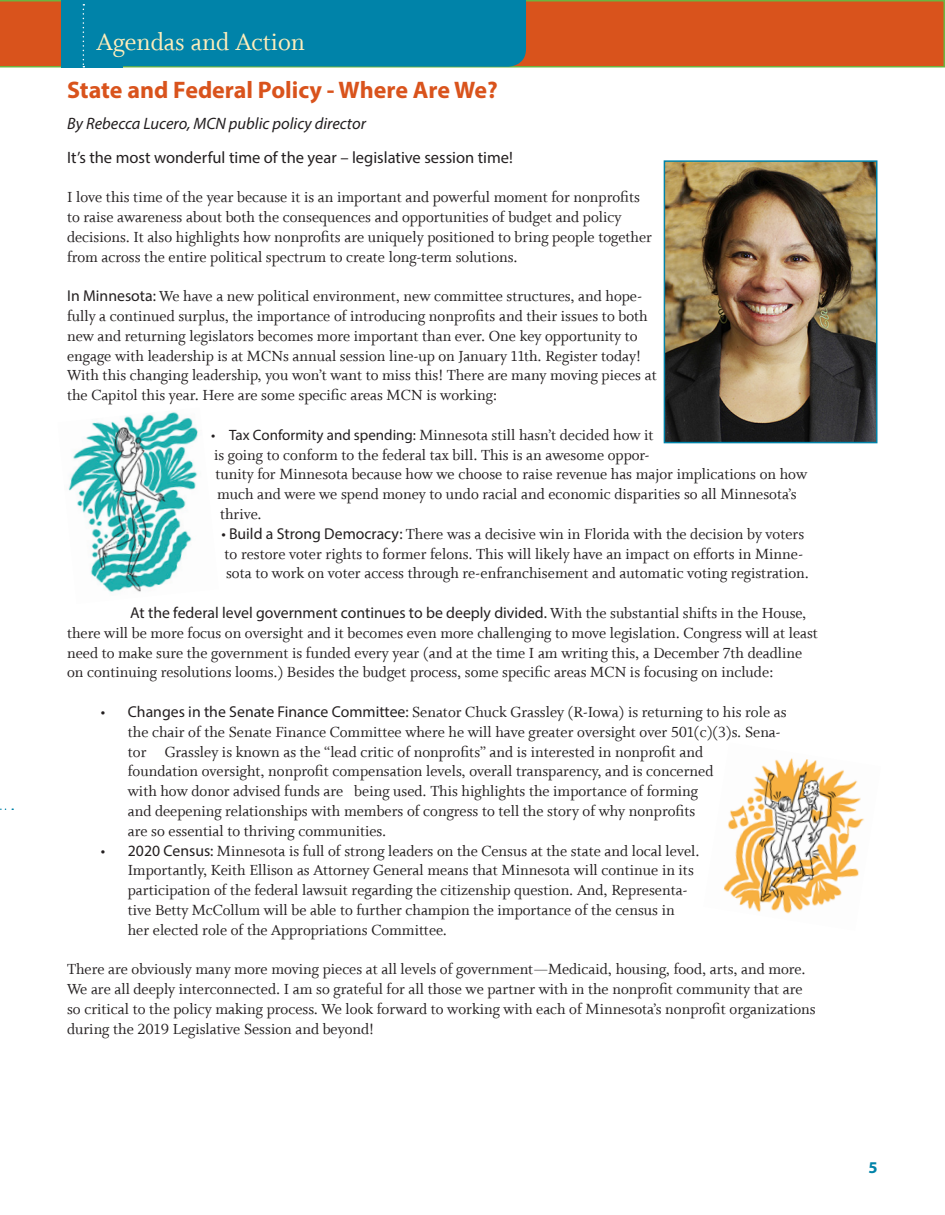
<style>
.page{position:relative;width:945px;height:1215px;background:#fff}
.page>*{position:absolute;margin:0;border:0;box-sizing:border-box;transform-origin:0 0}
.t1{font:27px "Whitman Roman Os F";color:#feedbb}
.t2{font:700 24px "Myriad Pro";color:#d9531c}
.t3{font:16.5px/19.8px "Whitman Roman LF";color:#231f20}
.t4{font:16.5px "Myriad Pro";color:#231f20}
.t5{font:italic 16.5px "Myriad Pro";color:#231f20}
.t6{font:700 16.5px "Myriad Pro";color:#0083a9}
.t7{font:15.75px "Myriad Pro";color:#231f20}
.s1{font-family:"Myriad Pro";font-size:15.75px}
.s2{font-family:"Myriad Pro";font-size:15px}
.s3{font-family:"Whitman Roman LF";font-size:16.5px}
</style>
<div class="page">
<div style="left:0;top:0;width:945px;height:68px;background:#d9531c"></div>
<img style="left:667px;top:163px;width:208px;height:277px">
<div style="left:664px;top:160px;width:214px;height:283px;border:2px solid #0083a9"></div>
<svg style="left:0;top:808px;width:13px;height:2px"></svg>
<div style="left:61px;top:0;width:465px;height:68px;background:#0083a9"></div>
<img style="left:724px;top:758px;width:140px;height:156px">
<img style="left:68px;top:412px;width:130px;height:180px">
<p class="t1" style="left:97px;top:26px;width:210px">Agendas and Action</p>
<p class="t2" style="left:67px;top:75px;width:432px">State and Federal Policy - Where Are We?</p>
<p class="t5" style="left:67px;top:113px;width:300px">By Rebecca Lucero, MCN public policy director</p>
<p class="t4" style="left:67px;top:147px;width:447px">It’s the most wonderful time of the year – legislative session time!</p>
<p class="t3" style="left:67px;top:188px;width:586px">I love this time of the year because it is an important and powerful moment for nonprofits to raise awareness about both the consequences and opportunities of budget and policy decisions. It also highlights how nonprofits are uniquely positioned to bring people together from across the entire political spectrum to create long-term solutions.</p>
<p class="t3" style="left:67px;top:287px;width:591px"><span class="s1">In Minnesota:</span> We have a new political environment, new committee structures, and hope&shy;fully a continued surplus, the importance of introducing nonprofits and their issues to both new and returning legislators becomes more important than ever. One key opportunity to engage with leadership is at MCNs annual session line-up on January 11th. Register today!<br>With this changing leadership, you won’t want to miss this! There are many moving pieces at the Capitol this year. Here are some specific areas MCN is working:</p>
<p class="t3" style="left:211px;top:425px;width:444px"><span class="s2">• Tax Conformity and spending:</span> Minnesota still hasn’t decided how it</p>
<p class="t3" style="left:214px;top:445px;width:437px">is going to conform to the federal tax bill. This is an awesome oppor-</p>
<p class="t3" style="left:216px;top:465px;width:593px">tunity for Minnesota because how we choose to raise revenue has major implications on how</p>
<p class="t3" style="left:217px;top:485px;width:581px">much and were we spend money to undo racial and economic disparities so all Minnesota’s</p>
<p class="t3" style="left:220px;top:504px;width:43px">thrive.</p>
<p class="t3" style="left:222px;top:524px;width:589px"><span class="s1">• Build a Strong Democracy:</span> There was a decisive win in Florida with the decision by voters to restore voter rights to former felons. This will likely have an impact on efforts in Minne&shy;sota to work on voter access through re-enfranchisement and automatic voting registration.</p>
<p class="t7" style="left:130px;top:603px;width:678px">At the federal level government continues to be deeply divided. <span class="s3">With the substantial shifts in the House,</span></p>
<p class="t3" style="left:67px;top:623px;width:752px">there will be more focus on oversight and it becomes even more challenging to move legislation. Congress will at least need to make sure the government is funded every year (and at the time I am writing this, a December 7th deadline on continuing resolutions looms.) Besides the budget process, some specific areas MCN is focusing on include:</p>
<p class="t3" style="left:128px;top:702px;width:660px;text-indent:-27px"><span class="s1">• Changes in the Senate Finance Committee:</span> Senator Chuck Grassley (R-Iowa) is returning to his role as the chair of the Senate Finance Committee where he will have greater oversight over 501(c)(3)s. Sena&shy;tor Grassley is known as the “lead critic of nonprofits” and is interested in nonprofit and<br>foundation oversight, nonprofit compensation levels, overall transparency, and is concerned<br>with how donor advised funds are being used. This highlights the importance of forming<br>and deepening relationships with members of congress to tell the story of why nonprofits<br>are so essential to thriving communities.</p>
<p class="t3" style="left:128px;top:841px;width:573px;text-indent:-27px"><span class="s1">• 2020 Census:</span> Minnesota is full of strong leaders on the Census at the state and local level.<br>Importantly, Keith Ellison as Attorney General means that Minnesota will continue in its participation of the federal lawsuit regarding the citizenship question. And, Representa&shy;tive Betty McCollum will be able to further champion the importance of the census in her elected role of the Appropriations Committee.</p>
<p class="t3" style="left:67px;top:960px;width:750px">There are obviously many more moving pieces at all levels of government—Medicaid, housing, food, arts, and more.<br>We are all deeply interconnected. I am so grateful for all those we partner with in the nonprofit community that are so critical to the policy making process. We look forward to working with each of Minnesota’s nonprofit organizations during the 2019 Legislative Session and beyond!</p>
<p class="t6" style="left:868px;top:1157px;width:11px">5</p>
</div>
